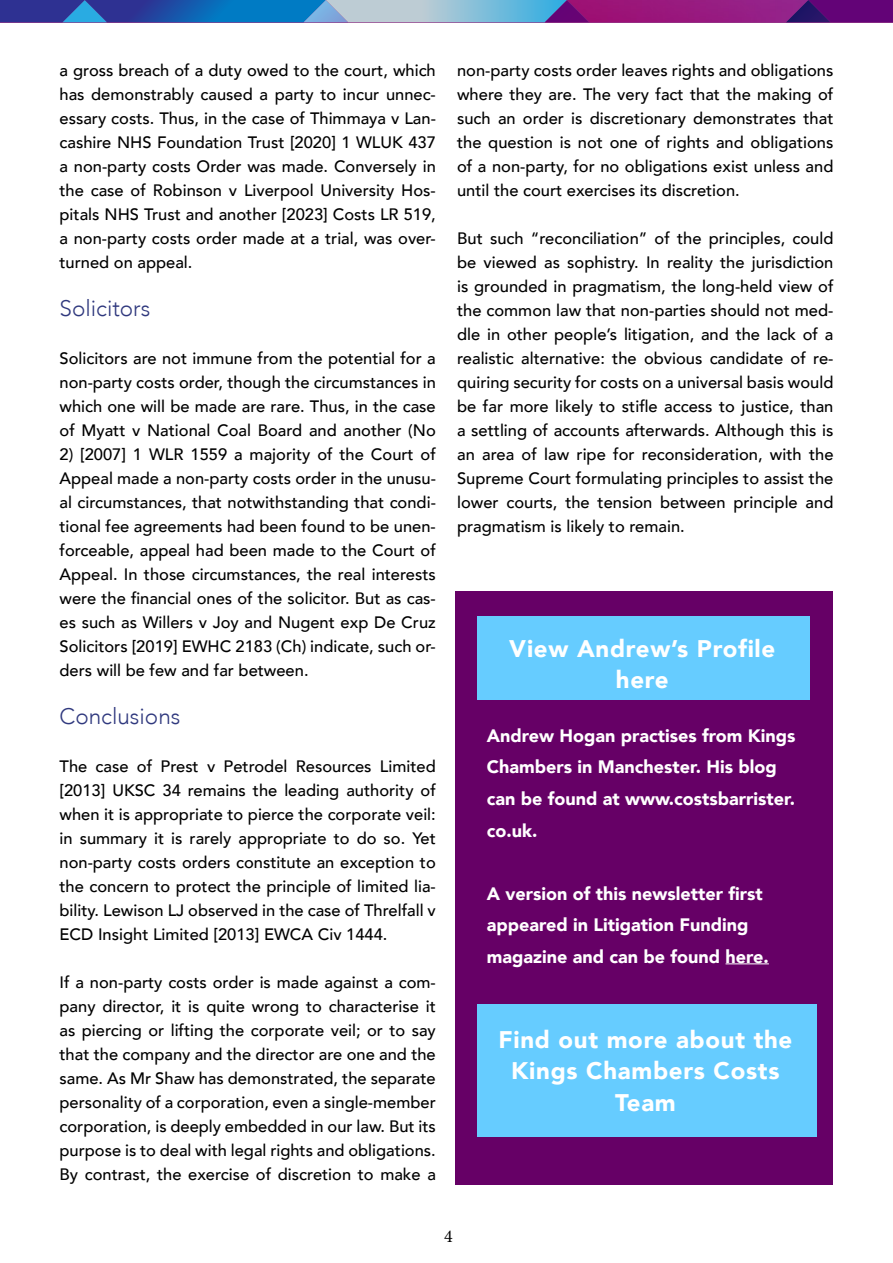
<style>
.page{position:relative;width:893px;height:1263px;background:#fff}
.page>*{position:absolute;margin:0;border:0;box-sizing:border-box;transform-origin:0 0}
.t1{font:900 24px/31.5px "Avenir";letter-spacing:.03em;color:#fff;text-align:center}
.t2{font:300 22.5px "Avenir";color:#30397e}
.t3{font:900 18px/31.5px "Avenir";color:#fff}
.t4{font:18px "Minion Pro";color:#000}
.t5{font:500 16.5px/24px "Avenir";color:#000;text-align:justify}
</style>
<div class="page">
<div style="left:455px;top:591px;width:378px;height:593px;background:#606"></div>
<hr style="left:725px;top:963px;width:44px;height:1px;background:#fff">
<div style="left:477px;top:616px;width:333px;height:83px;background:#6cf"></div>
<div style="left:477px;top:1004px;width:339px;height:133px;background:#6cf"></div>
<svg style="left:568px;top:0;width:217px;height:22px;fill:#98187d"></svg>
<svg style="left:785px;top:0;width:108px;height:22px"></svg>
<svg style="left:0;top:0;width:568px;height:22px"></svg>
<p class="t5" style="left:60px;top:57px;width:378px">a gross breach of a duty owed to the court, which has demonstrably caused a party to incur unnec&shy;essary costs. Thus, in the case of Thimmaya v Lan&shy;cashire NHS Foundation Trust [2020] 1 WLUK 437 a non-party costs Order was made. Conversely in the case of Robinson v Liverpool University Hos&shy;pitals NHS Trust and another [2023] Costs LR 519, a non-party costs order made at a trial, was over&shy;turned on appeal.</p>
<h2 class="t2" style="left:60px;top:295px;width:92px">Solicitors</h2>
<p class="t5" style="left:60px;top:345px;width:378px">Solicitors are not immune from the potential for a non-party costs order, though the circumstances in which one will be made are rare. Thus, in the case of Myatt v National Coal Board and another (No</p>
<p class="t5" style="left:60px;top:441px;width:378px">2) [2007] 1 WLR 1559 a majority of the Court of Appeal made a non-party costs order in the unusu&shy;al circumstances, that notwithstanding that condi&shy;tional fee agreements had been found to be unen&shy;forceable, appeal had been made to the Court of Appeal. In those circumstances, the real interests were the financial ones of the solicitor. But as cas&shy;es such as Willers v Joy and Nugent exp De Cruz Solicitors [2019] EWHC 2183 (Ch) indicate, such or&shy;ders will be few and far between.</p>
<h2 class="t2" style="left:60px;top:703px;width:122px">Conclusions</h2>
<p class="t5" style="left:60px;top:753px;width:378px">The case of Prest v Petrodel Resources Limited [2013] UKSC 34 remains the leading authority of when it is appropriate to pierce the corporate veil: in summary it is rarely appropriate to do so. Yet non-party costs orders constitute an exception to the concern to protect the principle of limited lia&shy;bility. Lewison LJ observed in the case of Threlfall v ECD Insight Limited [2013] EWCA Civ 1444.</p>
<p class="t5" style="left:60px;top:969px;width:378px">If a non-party costs order is made against a com&shy;pany director, it is quite wrong to characterise it as piercing or lifting the corporate veil; or to say that the company and the director are one and the same. As Mr Shaw has demonstrated, the separate personality of a corporation, even a single-member corporation, is deeply embedded in our law. But its purpose is to deal with legal rights and obligations.<br>By contrast, the exercise of discretion to make a</p>
<p class="t5" style="left:457px;top:57px;width:378px">non-party costs order leaves rights and obligations where they are. The very fact that the making of such an order is discretionary demonstrates that the question is not one of rights and obligations of a non-party, for no obligations exist unless and until the court exercises its discretion.</p>
<p class="t5" style="left:457px;top:225px;width:378px">But such “reconciliation” of the principles, could be viewed as sophistry. In reality the jurisdiction is grounded in pragmatism, the long-held view of the common law that non-parties should not med&shy;dle in other people’s litigation, and the lack of a realistic alternative: the obvious candidate of re&shy;quiring security for costs on a universal basis would be far more likely to stifle access to justice, than a settling of accounts afterwards. Although this is an area of law ripe for reconsideration, with the Supreme Court formulating principles to assist the lower courts, the tension between principle and pragmatism is likely to remain.</p>
<h1 class="t1" style="left:509px;top:632px;width:268px">View Andrew’s Profile here</h1>
<p class="t3" style="left:487px;top:719px;width:310px">Andrew Hogan practises from Kings<br>Chambers in Manchester. His blog can be found at www.costsbarrister. co.uk.</p>
<p class="t3" style="left:487px;top:877px;width:283px">A version of this newsletter first appeared in Litigation Funding magazine and can be found here.</p>
<h1 class="t1" style="left:498px;top:1023px;width:295px">Find out more about the<br>Kings Chambers Costs<br>Team</h1>
<p class="t4" style="left:444px;top:1224px;width:10px">4</p>
</div>
